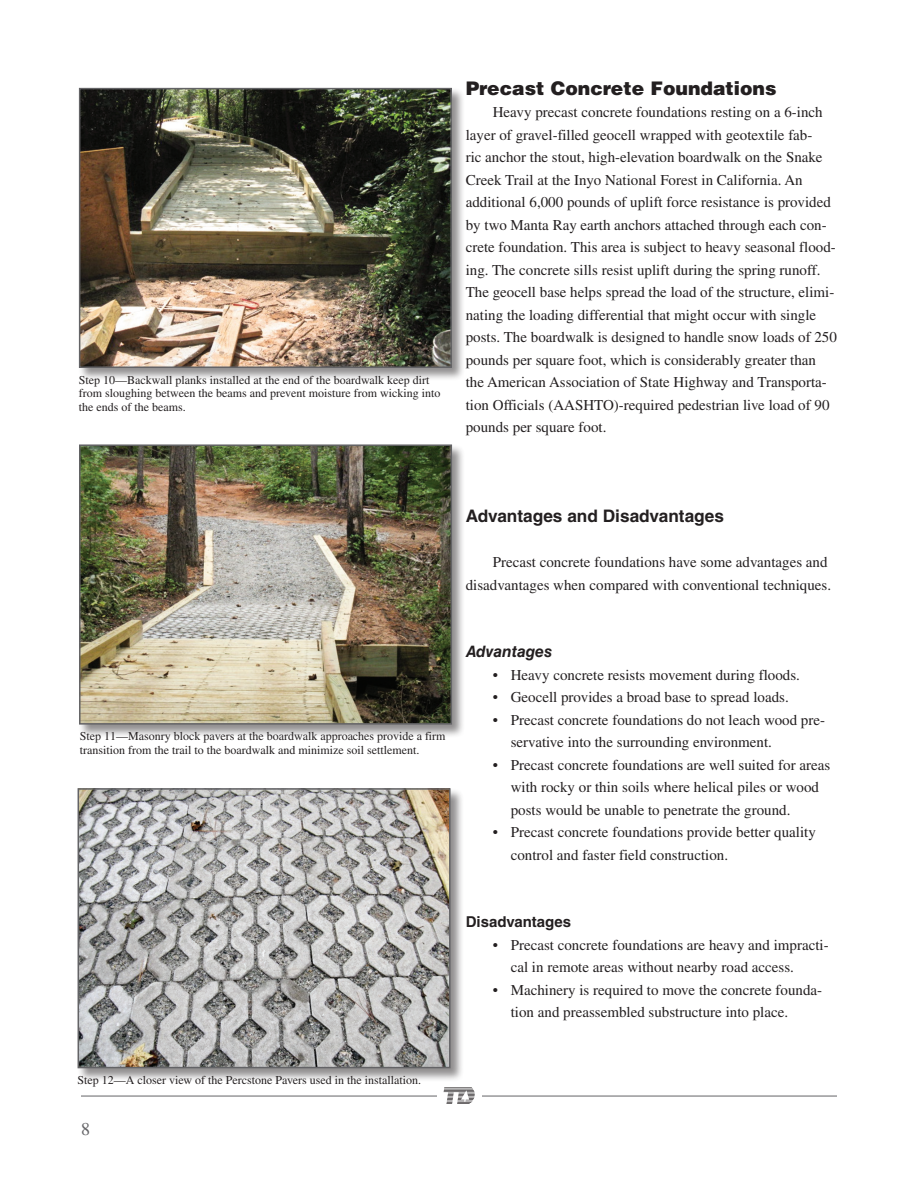
<style>
.page{position:relative;width:918px;height:1188px;background:#fff}
.page>*{position:absolute;margin:0;border:0;box-sizing:border-box;transform-origin:0 0}
.t1{font:900 18.75px "Helvetica LT Std";color:#231f20}
.t2{font:18px "Times LT Std";color:#636366}
.t3{font:700 17.25px "Helvetica LT Std";color:#231f20}
.t4{font:italic 700 15.75px "Helvetica LT Std";color:#231f20}
.t5{font:15px/22.5px "Times LT Std";color:#231f20}
.t6{font:700 15px "Helvetica LT Std";color:#231f20}
.t7{font:12px/13.5px "Times LT Std";color:#231f20}
</style>
<div class="page">
<hr style="left:81px;top:1096px;width:756px;height:1px;background:#636366">
<div style="left:437px;top:1084px;width:45px;height:24px;background:#fff"></div>
<svg style="left:444px;top:1087px;width:31px;height:17px"></svg>
<div style="left:78px;top:87px;width:388px;height:295px;background:#231f20;opacity:.5"></div>
<img style="left:82px;top:91px;width:367px;height:274px">
<div style="left:79px;top:88px;width:373px;height:280px;border:2px solid #636366"></div>
<div style="left:79px;top:444px;width:387px;height:294px;background:#231f20;opacity:.5"></div>
<img style="left:82px;top:447px;width:367px;height:275px">
<div style="left:79px;top:444px;width:373px;height:281px;border:2px solid #636366"></div>
<div style="left:77px;top:788px;width:387px;height:294px;background:#231f20;opacity:.5"></div>
<img style="left:81px;top:791px;width:367px;height:274px">
<div style="left:78px;top:788px;width:373px;height:280px;border:2px solid #636366"></div>
<p class="t7" style="left:79px;top:373px;width:363px">Step 10—Backwall planks installed at the end of the boardwalk keep dirt from sloughing between the beams and prevent moisture from wicking into the ends of the beams.</p>
<h1 class="t1" style="left:466px;top:76px;width:312px">Precast Concrete Foundations</h1>
<p class="t5" style="left:466px;top:101px;width:373px;text-indent:27px">Heavy precast concrete foundations resting on a 6-inch layer of gravel-filled geocell wrapped with geotextile fab-<br>ric anchor the stout, high-elevation boardwalk on the Snake Creek Trail at the Inyo National Forest in California. An additional 6,000 pounds of uplift force resistance is provided by two Manta Ray earth anchors attached through each con&shy;crete foundation. This area is subject to heavy seasonal flood&shy;ing. The concrete sills resist uplift during the spring runoff.<br>The geocell base helps spread the load of the structure, elimi&shy;nating the loading differential that might occur with single posts. The boardwalk is designed to handle snow loads of 250 pounds per square foot, which is considerably greater than the American Association of State Highway and Transporta&shy;tion Officials (AASHTO)-required pedestrian live load of 90 pounds per square foot.</p>
<h2 class="t3" style="left:466px;top:506px;width:260px">Advantages and Disadvantages</h2>
<p class="t5" style="left:466px;top:551px;width:367px;text-align:right">Precast concrete foundations have some advantages and disadvantages when compared with conventional techniques.</p>
<p class="t7" style="left:80px;top:729px;width:367px">Step 11—Masonry block pavers at the boardwalk approaches provide a firm transition from the trail to the boardwalk and minimize soil settlement.</p>
<h3 class="t4" style="left:466px;top:642px;width:88px">Advantages</h3>
<p class="t5" style="left:493px;top:663px;width:309px">• Heavy concrete resists movement during floods.</p>
<p class="t5" style="left:493px;top:686px;width:298px">• Geocell provides a broad base to spread loads.</p>
<p class="t5" style="left:511px;top:708px;width:316px;text-indent:-18px">• Precast concrete foundations do not leach wood pre&shy;servative into the surrounding environment.</p>
<p class="t5" style="left:511px;top:753px;width:321px;text-indent:-18px">• Precast concrete foundations are well suited for areas with rocky or thin soils where helical piles or wood posts would be unable to penetrate the ground.</p>
<p class="t5" style="left:511px;top:821px;width:307px;text-indent:-18px">• Precast concrete foundations provide better quality control and faster field construction.</p>
<p class="t7" style="left:78px;top:1073px;width:345px">Step 12—A closer view of the Percstone Pavers used in the installation.</p>
<p class="t2" style="left:81px;top:1119px;width:10px">8</p>
<h3 class="t6" style="left:466px;top:913px;width:107px">Disadvantages</h3>
<p class="t5" style="left:511px;top:933px;width:319px;text-indent:-18px">• Precast concrete foundations are heavy and impracti&shy;cal in remote areas without nearby road access.</p>
<p class="t5" style="left:511px;top:978px;width:313px;text-indent:-18px">• Machinery is required to move the concrete founda&shy;tion and preassembled substructure into place.</p>
</div>
